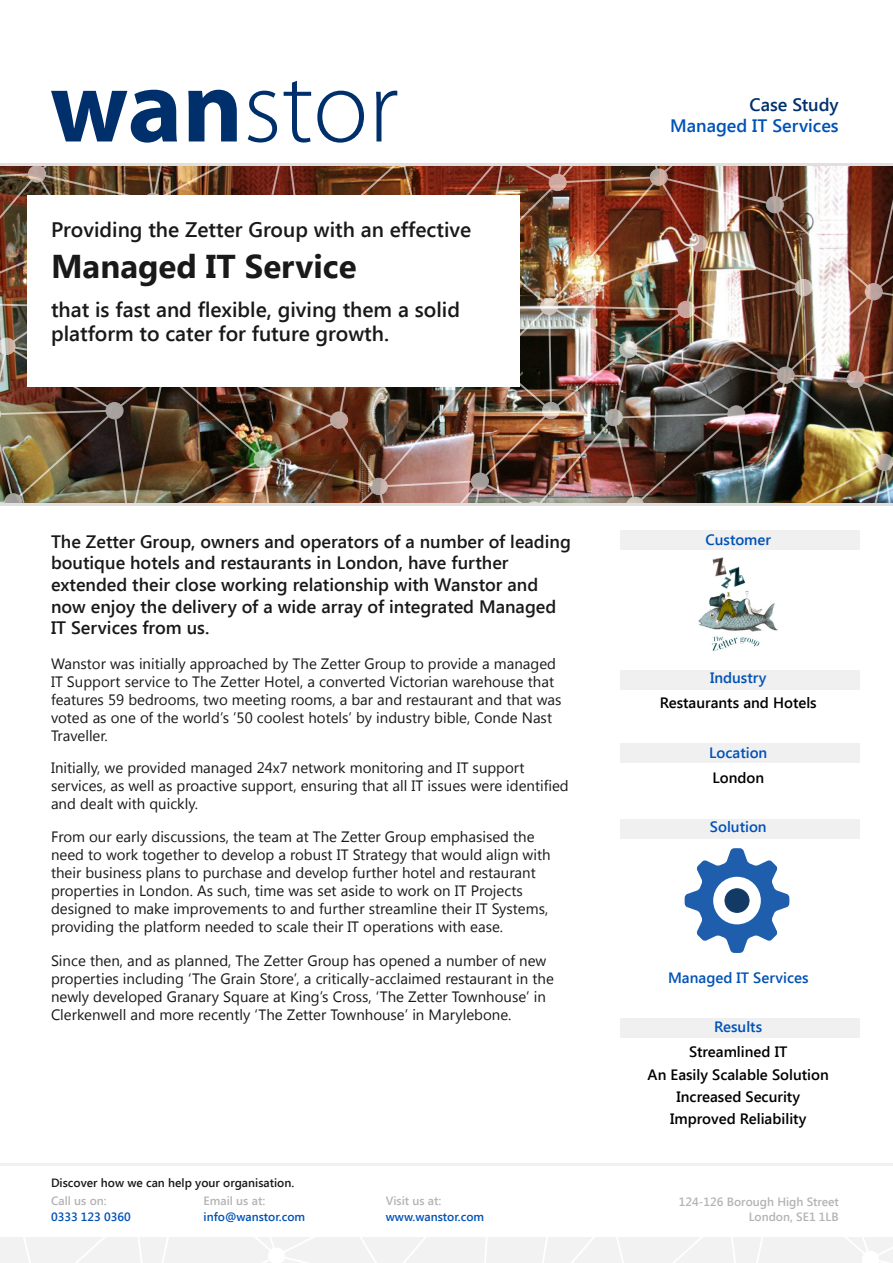
<style>
.page{position:relative;width:893px;height:1263px;background:#fff}
.page>*{position:absolute;margin:0;border:0;box-sizing:border-box;transform-origin:0 0}
.t1{font:700 33px "Segoe UI";color:#191919}
.t2{font:600 21px/24px "Segoe UI";color:#191919}
.t3{font:600 18px/21.6px "Segoe UI";color:#191919}
.t4{font:600 18px "Segoe UI";color:#0052b7}
.t5{font:600 18px "Segoe UI";color:#00306c}
.t6{font:15px/18px "Segoe UI";color:#191919}
.t7{font:600 15px "Segoe UI";color:#000}
.t8{font:600 15px "Segoe UI";color:#0052b7}
.t9{font:600 12px "Segoe UI";color:#b4b4b4}
.t10{font:600 12px "Segoe UI";color:#0052b7}
.t11{font:600 12px "Segoe UI";color:#191919}
</style>
<div class="page">
<div style="left:620px;top:1018px;width:239px;height:20px;background:#f0f0f0"></div>
<div style="left:620px;top:819px;width:239px;height:19px;background:#f0f0f0"></div>
<div style="left:620px;top:743px;width:239px;height:19px;background:#f0f0f0"></div>
<div style="left:620px;top:670px;width:239px;height:20px;background:#f0f0f0"></div>
<div style="left:620px;top:530px;width:239px;height:20px;background:#f0f0f0"></div>
<img style="left:0;top:166px;width:893px;height:338px">
<div style="left:0;top:1237px;width:893px;height:26px;background:#f2f2f2"></div>
<svg style="left:23px;top:1237px;width:464px;height:26px"></svg>
<svg style="left:542px;top:1237px;width:351px;height:26px"></svg>
<svg style="left:51px;top:90px;width:126px;height:53px"></svg>
<svg style="left:188px;top:90px;width:49px;height:51px"></svg>
<svg style="left:248px;top:91px;width:29px;height:52px"></svg>
<svg style="left:284px;top:81px;width:27px;height:62px"></svg>
<svg style="left:317px;top:91px;width:47px;height:52px"></svg>
<svg style="left:376px;top:91px;width:21px;height:50px"></svg>
<hr style="left:1px;top:163px;width:892px;height:3px;background:#e0e0e0">
<div style="left:27px;top:195px;width:492px;height:192px;background:#fff"></div>
<hr style="left:0;top:504px;width:893px;height:2px;background:#e0e0e0">
<hr style="left:0;top:1164px;width:893px;height:2px;background:#f0f0f0">
<img style="left:699px;top:557px;width:78px;height:94px">
<svg style="left:685px;top:848px;width:104px;height:105px"></svg>
<div style="left:725px;top:889px;width:24px;height:23px;background:#133a65;border-radius:50%"></div>
<div style="left:725px;top:889px;width:24px;height:23px;border:1px solid #133a65;border-radius:50%"></div>
<p class="t5" style="left:750px;top:92px;width:91px">Case Study</p>
<p class="t2" style="left:51px;top:216px;width:422px">Providing the Zetter Group with an effective</p>
<p class="t1" style="left:51px;top:243px;width:307px">Managed IT Service</p>
<p class="t2" style="left:51px;top:297px;width:410px">that is fast and flexible, giving them a solid platform to cater for future growth.</p>
<p class="t3" style="left:51px;top:530px;width:521px">The Zetter Group, owners and operators of a number of leading boutique hotels and restaurants in London, have further extended their close working relationship with Wanstor and now enjoy the delivery of a wide array of integrated Managed IT Services from us.</p>
<p class="t6" style="left:51px;top:654px;width:512px">Wanstor was initially approached by The Zetter Group to provide a managed IT Support service to The Zetter Hotel, a converted Victorian warehouse that features 59 bedrooms, two meeting rooms, a bar and restaurant and that was voted as one of the world’s ’50 coolest hotels’ by industry bible, Conde Nast Traveller.</p>
<p class="t6" style="left:51px;top:758px;width:519px">Initially, we provided managed 24x7 network monitoring and IT support services, as well as proactive support, ensuring that all IT issues were identified and dealt with quickly.</p>
<p class="t6" style="left:51px;top:827px;width:501px">From our early discussions, the team at The Zetter Group emphasised the need to work together to develop a robust IT Strategy that would align with their business plans to purchase and develop further hotel and restaurant properties in London. As such, time was set aside to work on IT Projects designed to make improvements to and further streamline their IT Systems, providing the platform needed to scale their IT operations with ease.</p>
<p class="t6" style="left:51px;top:951px;width:504px">Since then, and as planned, The Zetter Group has opened a number of new properties including ‘The Grain Store’, a critically-acclaimed restaurant in the newly developed Granary Square at King’s Cross, ‘The Zetter Townhouse’ in Clerkenwell and more recently ‘The Zetter Townhouse’ in Marylebone.</p>
<p class="t4" style="left:670px;top:113px;width:170px">Managed IT Services</p>
<p class="t8" style="left:705px;top:529px;width:67px">Customer</p>
<p class="t8" style="left:710px;top:667px;width:58px">Industry</p>
<p class="t7" style="left:660px;top:692px;width:158px">Restaurants and Hotels</p>
<p class="t8" style="left:709px;top:742px;width:60px">Location</p>
<p class="t7" style="left:712px;top:767px;width:53px">London</p>
<p class="t8" style="left:710px;top:817px;width:58px">Solution</p>
<p class="t8" style="left:668px;top:967px;width:142px">Managed IT Services</p>
<p class="t8" style="left:714px;top:1016px;width:49px">Results</p>
<p class="t7" style="left:648px;top:1064px;width:183px">An Easily Scalable Solution</p>
<p class="t7" style="left:677px;top:1086px;width:125px">Increased Security</p>
<p class="t7" style="left:670px;top:1108px;width:138px">Improved Reliability</p>
<p class="t7" style="left:689px;top:1041px;width:99px">Streamlined IT</p>
<p class="t11" style="left:51px;top:1174px;width:245px">Discover how we can help your organisation.</p>
<p class="t10" style="left:51px;top:1208px;width:81px">0333 123 0360</p>
<p class="t10" style="left:204px;top:1208px;width:103px">info@wanstor.com</p>
<p class="t10" style="left:386px;top:1208px;width:100px">www.wanstor.com</p>
<p class="t9" style="left:51px;top:1192px;width:57px">Call us on:</p>
<p class="t9" style="left:204px;top:1192px;width:63px">Email us at:</p>
<p class="t9" style="left:386px;top:1192px;width:57px">Visit us at:</p>
<p class="t9" style="left:679px;top:1193px;width:161px">124-126 Borough High Street</p>
<p class="t9" style="left:749px;top:1208px;width:92px">London, SE1 1LB</p>
</div>
